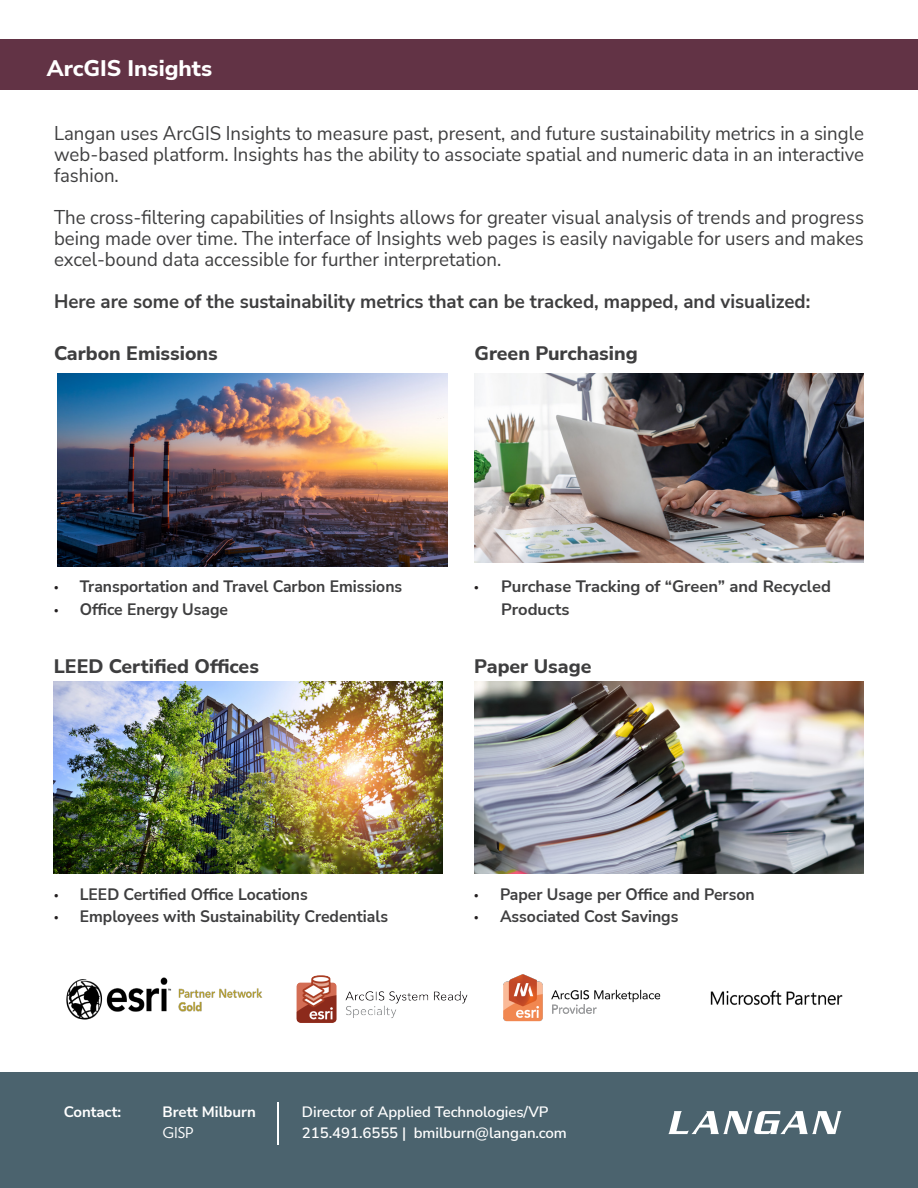
<style>
.page{position:relative;width:918px;height:1188px;background:#fff}
.page>*{position:absolute;margin:0;border:0;box-sizing:border-box;transform-origin:0 0}
.t1{font:800 22.5px "Nunito Sans";color:#fff}
.t2{font:19.5px/21px "Nunito Sans";color:#3e3e3f;text-align:justify;scale:.95 1}
.t3{font:700 19.5px "Nunito Sans";color:#3e3e3f;scale:.95 1}
.t4{font:800 19.5px "Nunito Sans";color:#3e3e3f}
.t5{font:700 16.5px "Nunito Sans";color:#3e3e3f;scale:.95 1}
.t6{font:700 16.5px/22.5px "Nunito Sans";color:#3e3e3f}
.t7{font:600 15px "Nunito Sans";letter-spacing:-.005em;color:#fff}
.t8{font:700 15px "Nunito Sans";color:#fff}
.t9{font:15px "Verlag";color:#fff}
.s1{font-family:"Myriad Pro";font-weight:400;color:#231f20}
</style>
<div class="page">
<div style="left:0;top:39px;width:918px;height:51px;background:#623345"></div>
<img style="left:475px;top:681px;width:389px;height:193px">
<img style="left:58px;top:374px;width:389px;height:192px">
<img style="left:53px;top:681px;width:389px;height:193px">
<img style="left:475px;top:374px;width:389px;height:188px">
<div style="left:0;top:1073px;width:918px;height:115px;background:#4b636e"></div>
<svg style="left:668px;top:1111px;width:174px;height:23px"></svg>
<hr style="left:277px;top:1102px;width:2px;height:42px;background:#fff">
<img style="left:503px;top:974px;width:158px;height:48px">
<img style="left:66px;top:977px;width:197px;height:43px">
<img style="left:296px;top:975px;width:172px;height:48px">
<img style="left:710px;top:990px;width:133px;height:15px">
<p class="t1" style="left:47px;top:52px;width:167px">ArcGIS Insights</p>
<p class="t2" style="left:54px;top:122px;width:854px">Langan uses ArcGIS Insights to measure past, present, and future sustainability metrics in a single web-based platform. Insights has the ability to associate spatial and numeric data in an interactive fashion.</p>
<p class="t2" style="left:54px;top:206px;width:854px">The cross-filtering capabilities of Insights allows for greater visual analysis of trends and progress being made over time. The interface of Insights web pages is easily navigable for users and makes excel-bound data accessible for further interpretation.</p>
<p class="t3" style="left:54px;top:288px;width:798px">Here are some of the sustainability metrics that can be tracked, mapped, and visualized:</p>
<p class="t4" style="left:54px;top:339px;width:165px">Carbon Emissions</p>
<p class="t4" style="left:475px;top:339px;width:165px">Green Purchasing</p>
<p class="t5" style="left:54px;top:575px;width:368px"><span class="s1">•</span> Transportation and Travel Carbon Emissions</p>
<p class="t5" style="left:54px;top:598px;width:185px"><span class="s1">•</span> Office Energy Usage</p>
<p class="t6" style="left:501px;top:575px;width:331px;text-indent:-27px"><span class="s1">•</span> Purchase Tracking of “Green” and Recycled<br>Products</p>
<p class="t4" style="left:54px;top:652px;width:207px">LEED Certified Offices</p>
<p class="t4" style="left:474px;top:652px;width:119px">Paper Usage</p>
<p class="t5" style="left:54px;top:882px;width:269px"><span class="s1">•</span> LEED Certified Office Locations</p>
<p class="t5" style="left:54px;top:905px;width:353px"><span class="s1">•</span> Employees with Sustainability Credentials</p>
<p class="t5" style="left:474px;top:882px;width:297px"><span class="s1">•</span> Paper Usage per Office and Person</p>
<p class="t5" style="left:474px;top:905px;width:216px"><span class="s1">•</span> Associated Cost Savings</p>
<p class="t8" style="left:64px;top:1101px;width:59px">Contact:</p>
<p class="t8" style="left:163px;top:1101px;width:95px">Brett Milburn</p>
<p class="t9" style="left:163px;top:1122px;width:32px">GISP</p>
<p class="t7" style="left:302px;top:1101px;width:248px">Director of Applied Technologies/VP</p>
<p class="t7" style="left:302px;top:1122px;width:266px">215.491.6555 | bmilburn@langan.com</p>
</div>
